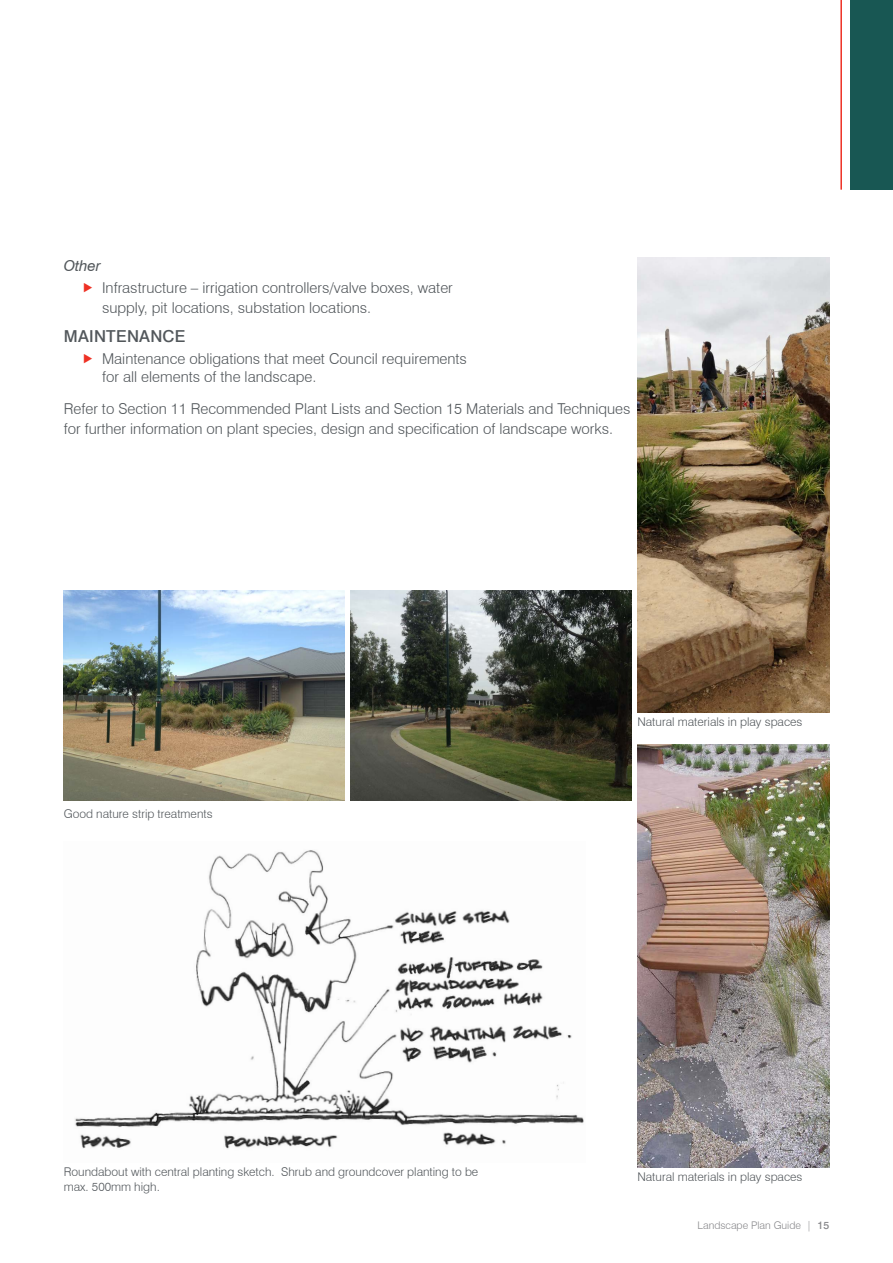
<style>
.page{position:relative;width:893px;height:1263px;background:#fff}
.page>*{position:absolute;margin:0;border:0;box-sizing:border-box;transform-origin:0 0}
.t1{font:500 16.5px "Swiss 721 BT";letter-spacing:.015em;color:#52575b}
.t2{font:300 15px/19.5px "Swiss 721 BT";color:#52575b}
.t3{font:italic 15px "Swiss 721 BT";color:#52575b}
.t4{font:300 12px/14.4px "Swiss 721 BT";color:#52575b}
.t5{font:300 10.5px "Swiss 721 BT";color:#88888b}
.s1{font-weight:500}
</style>
<div class="page">
<img style="left:637px;top:744px;width:192px;height:423px">
<img style="left:637px;top:258px;width:192px;height:454px">
<hr style="left:840px;top:0;width:2px;height:190px;background:#ee3124">
<div style="left:850px;top:0;width:43px;height:190px;background:#185753"></div>
<img style="left:64px;top:590px;width:280px;height:211px">
<img style="left:351px;top:590px;width:280px;height:211px">
<img style="left:75px;top:850px;width:509px;height:299px">
<p class="t3" style="left:64px;top:256px;width:39px">Other</p>
<p class="t2" style="left:102px;top:278px;width:352px">Infrastructure – irrigation controllers/valve boxes, water supply, pit locations, substation locations.</p>
<p class="t1" style="left:64px;top:326px;width:123px">MAINTENANCE</p>
<p class="t2" style="left:102px;top:350px;width:366px;line-height:18px">Maintenance obligations that meet Council requirements for all elements of the landscape.</p>
<p class="t2" style="left:64px;top:399px;width:568px">Refer to Section 11 Recommended Plant Lists and Section 15 Materials and Techniques for further information on plant species, design and specification of landscape works.</p>
<p class="t4" style="left:64px;top:807px;width:150px">Good nature strip treatments</p>
<p class="t4" style="left:637px;top:714px;width:167px">Natural materials in play spaces</p>
<p class="t4" style="left:64px;top:1165px;width:416px">Roundabout with central planting sketch. Shrub and groundcover planting to be max. 500mm high.</p>
<p class="t4" style="left:637px;top:1169px;width:167px">Natural materials in play spaces</p>
<p class="t5" style="left:698px;top:1219px;width:133px">Landscape Plan Guide | <span class="s1">15</span></p>
</div>
